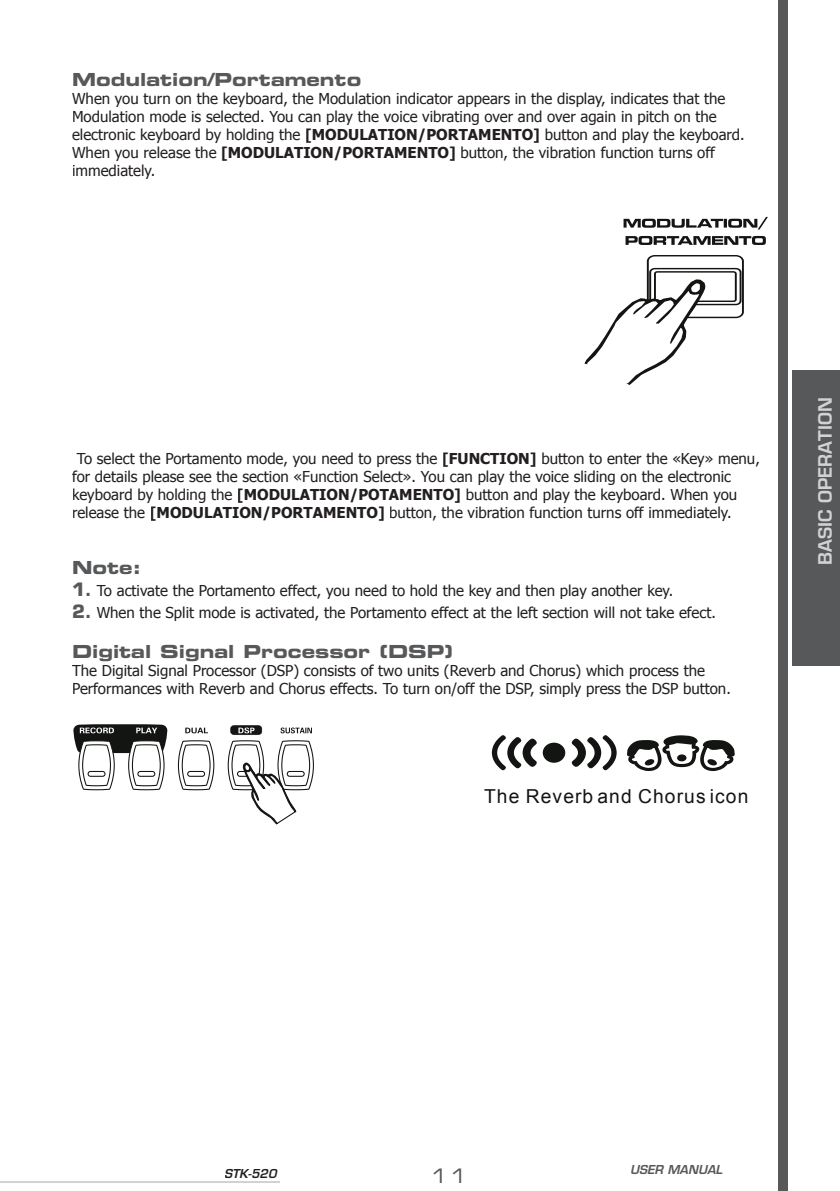
<style>
.page{position:relative;width:840px;height:1191px;background:#fff}
.page>*{position:absolute;margin:0;border:0;box-sizing:border-box;transform-origin:0 0}
.t1{font:20px "Eurostile Extended Two";color:#57585a}
.t2{font:19.2px "Arial";letter-spacing:.055em;color:#131512}
.t3{font:18px "Eurostile Bold Extended Two";color:#57585a}
.t4{font:600 18px "Eurostile";color:#d1d2d4}
.t5{font:15px/18px "Tahoma";color:#231f20}
.t6{font:italic 600 12px "Eurostile";color:#57585a}
.t7{font:italic 600 12px "Eurostile";color:#231f20}
.s1{font-weight:700}
.s2{font-family:"Eurostile";font-weight:700;font-size:18px;color:#57585a}
</style>
<div class="page">
<div style="left:777px;top:0;width:10px;height:1191px;background:#57585a"></div>
<hr style="left:0;top:1181px;width:280px;height:1px;background:#d1d2d4">
<svg style="left:625px;top:236px;width:140px;height:9px"></svg>
<svg style="left:623px;top:217px;width:144px;height:12px"></svg>
<svg style="left:584px;top:255px;width:159px;height:130px"></svg>
<svg style="left:627px;top:735px;width:107px;height:36px"></svg>
<svg style="left:676px;top:754px;width:10px;height:7px"></svg>
<div style="left:542px;top:742px;width:23px;height:20px;background:#131512;border-radius:50%"></div>
<svg style="left:571px;top:735px;width:45px;height:36px"></svg>
<svg style="left:491px;top:735px;width:46px;height:36px"></svg>
<svg style="left:177px;top:740px;width:38px;height:50px"></svg>
<svg style="left:185px;top:727px;width:23px;height:6px"></svg>
<svg style="left:73px;top:724px;width:94px;height:66px"></svg>
<svg style="left:227px;top:725px;width:87px;height:99px"></svg>
<div style="left:792px;top:369px;width:47px;height:296px;background:#57585a"></div>
<p class="t3" style="left:72px;top:67px;width:290px">Modulation/Portamento</p>
<p class="t5" style="left:72px;top:89px;width:673px">When you turn on the keyboard, the Modulation indicator appears in the display, indicates that the Modulation mode is selected. You can play the voice vibrating over and over again in pitch on the electronic keyboard by holding the <span class="s1">[MODULATION/PORTAMENTO]</span> button and play the keyboard.<br>When you release the <span class="s1">[MODULATION/PORTAMENTO]</span> button, the vibration function turns off immediately.</p>
<p class="t5" style="left:72px;top:449px;width:689px;text-indent:5px">To select the Portamento mode, you need to press the <span class="s1">[FUNCTION]</span> button to enter the «Key» menu, for details please see the section «Function Select». You can play the voice sliding on the electronic keyboard by holding the <span class="s1">[MODULATION/POTAMENTO]</span> button and play the keyboard. When you release the <span class="s1">[MODULATION/PORTAMENTO]</span> button, the vibration function turns off immediately.</p>
<p class="t3" style="left:72px;top:554px;width:71px">Note:</p>
<p class="t5" style="left:72px;top:580px;width:602px"><span class="s2">1.</span> To activate the Portamento effect, you need to hold the key and then play another key.</p>
<p class="t5" style="left:72px;top:602px;width:645px"><span class="s2">2.</span> When the Split mode is activated, the Portamento effect at the left section will not take efect.</p>
<p class="t3" style="left:72px;top:638px;width:383px">Digital Signal Processor (DSP)</p>
<p class="t5" style="left:72px;top:660px;width:660px">The Digital Signal Processor (DSP) consists of two units (Reverb and Chorus) which process the<br>Performances with Reverb and Chorus effects. To turn on/off the DSP, simply press the DSP button.</p>
<p class="t2" style="left:484px;top:785px;width:265px">The Reverb and Chorus icon</p>
<p class="t4" style="left:813px;top:564px;width:169px;rotate:-90deg">BASIC OPERATION</p>
<p class="t7" style="left:224px;top:1166px;width:54px">STK-520</p>
<h1 class="t1" style="left:429px;top:1161px;width:40px">11</h1>
<p class="t6" style="left:629px;top:1161px;width:94px">USER MANUAL</p>
</div>
